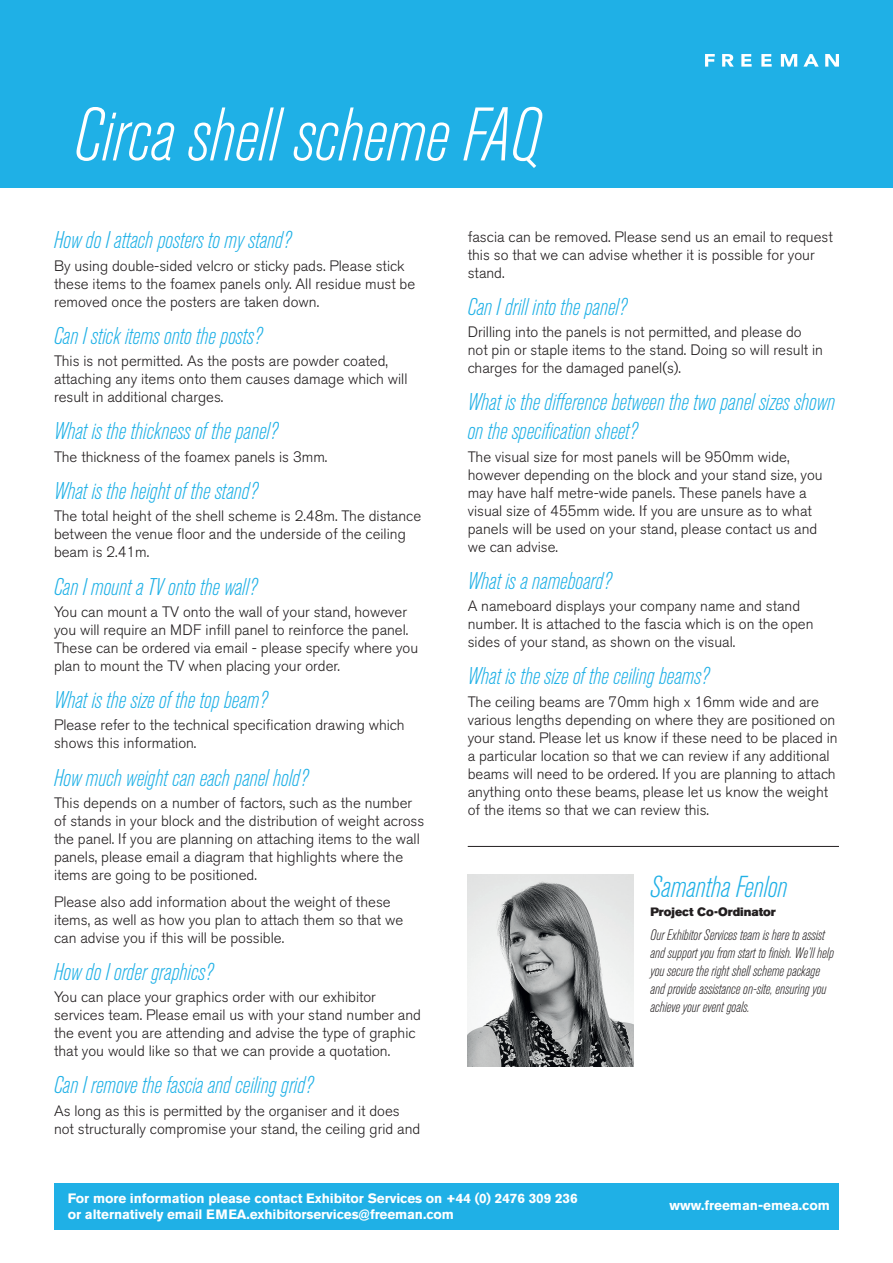
<style>
.page{position:relative;width:893px;height:1263px;background:#fff}
.page>*{position:absolute;margin:0;border:0;box-sizing:border-box;transform-origin:0 0}
.t1{font:italic 300 condensed 75px "Akzidenz Grotesk BE";color:#fff}
.t2{font:italic 300 condensed 30px "Akzidenz Grotesk BE";color:#1fb0e6}
.t3{font:italic 300 condensed 24px/28.8px "Akzidenz Grotesk BE";color:#1fb0e6}
.t4{font:300 15px/18px "Akzidenz Grotesk BE";color:#231f20}
.t5{font:italic 300 condensed 15px/18px "Akzidenz Grotesk BE";color:#231f20}
.t6{font:700 13.5px/16.2px "Akzidenz Grotesk BE";letter-spacing:-.005em;color:#fff}
.t7{font:12px "Akzidenz Grotesk BE Super";color:#231f20}
</style>
<div class="page">
<div style="left:0;top:0;width:893px;height:188px;background:#1fb0e6"></div>
<svg style="left:825px;top:54px;width:14px;height:13px"></svg>
<svg style="left:705px;top:54px;width:10px;height:13px"></svg>
<svg style="left:722px;top:54px;width:12px;height:13px"></svg>
<svg style="left:741px;top:54px;width:11px;height:13px"></svg>
<svg style="left:761px;top:54px;width:11px;height:13px"></svg>
<svg style="left:781px;top:54px;width:16px;height:13px"></svg>
<svg style="left:803px;top:54px;width:16px;height:13px"></svg>
<hr style="left:468px;top:846px;width:371px;height:1px;background:#231f20">
<img style="left:468px;top:875px;width:166px;height:192px">
<div style="left:54px;top:1182px;width:785px;height:47px;background:#1fb0e6"></div>
<h1 class="t1" style="left:74px;top:94px;width:468px">Circa shell scheme FAQ</h1>
<h3 class="t3" style="left:54px;top:226px;width:239px">How do I attach posters to my stand?</h3>
<p class="t4" style="left:54px;top:257px;width:363px">By using double-sided velcro or sticky pads. Please stick these items to the foamex panels only. All residue must be removed once the posters are taken down.</p>
<h3 class="t3" style="left:54px;top:322px;width:210px">Can I stick items onto the posts?</h3>
<p class="t4" style="left:54px;top:352px;width:355px">This is not permitted. As the posts are powder coated, attaching any items onto them causes damage which will result in additional charges.</p>
<h3 class="t3" style="left:54px;top:417px;width:226px">What is the thickness of the panel?</h3>
<p class="t4" style="left:54px;top:448px;width:275px">The thickness of the foamex panels is 3mm.</p>
<h3 class="t3" style="left:54px;top:477px;width:206px">What is the height of the stand?</h3>
<p class="t4" style="left:54px;top:507px;width:369px">The total height of the shell scheme is 2.48m. The distance between the venue floor and the underside of the ceiling beam is 2.41m.</p>
<h3 class="t3" style="left:54px;top:573px;width:205px">Can I mount a TV onto the wall?</h3>
<p class="t4" style="left:54px;top:603px;width:366px">You can mount a TV onto the wall of your stand, however you will require an MDF infill panel to reinforce the panel.<br>These can be ordered via email - please specify where you plan to mount the TV when placing your order.</p>
<h3 class="t3" style="left:54px;top:686px;width:215px">What is the size of the top beam?</h3>
<p class="t4" style="left:54px;top:716px;width:352px">Please refer to the technical specification drawing which shows this information.</p>
<h3 class="t3" style="left:54px;top:764px;width:256px">How much weight can each panel hold?</h3>
<p class="t4" style="left:54px;top:794px;width:372px">This depends on a number of factors, such as the number of stands in your block and the distribution of weight across the panel. If you are planning on attaching items to the wall panels, please email a diagram that highlights where the items are going to be positioned.</p>
<p class="t4" style="left:54px;top:893px;width:351px">Please also add information about the weight of these items, as well as how you plan to attach them so that we can advise you if this will be possible.</p>
<h3 class="t3" style="left:54px;top:958px;width:161px">How do I order graphics?</h3>
<p class="t4" style="left:54px;top:988px;width:369px">You can place your graphics order with our exhibitor services team. Please email us with your stand number and the event you are attending and advise the type of graphic that you would like so that we can provide a quotation.</p>
<h3 class="t3" style="left:54px;top:1071px;width:261px">Can I remove the fascia and ceiling grid?</h3>
<p class="t4" style="left:54px;top:1102px;width:368px">As long as this is permitted by the organiser and it does not structurally compromise your stand, the ceiling grid and</p>
<p class="t4" style="left:468px;top:228px;width:366px">fascia can be removed. Please send us an email to request this so that we can advise whether it is possible for your stand.</p>
<h3 class="t3" style="left:468px;top:293px;width:161px">Can I drill into the panel?</h3>
<p class="t4" style="left:468px;top:323px;width:357px">Drilling into the panels is not permitted, and please do not pin or staple items to the stand. Doing so will result in charges for the damaged panel(s).</p>
<h3 class="t3" style="left:468px;top:388px;width:369px">What is the difference between the two panel sizes shown on the specification sheet?</h3>
<p class="t4" style="left:468px;top:448px;width:356px">The visual size for most panels will be 950mm wide, however depending on the block and your stand size, you may have half metre-wide panels. These panels have a visual size of 455mm wide. If you are unsure as to what panels will be used on your stand, please contact us and we can advise.</p>
<h3 class="t3" style="left:468px;top:567px;width:145px">What is a nameboard?</h3>
<p class="t4" style="left:468px;top:597px;width:347px">A nameboard displays your company name and stand number. It is attached to the fascia which is on the open sides of your stand, as shown on the visual.</p>
<h3 class="t3" style="left:468px;top:662px;width:243px">What is the size of the ceiling beams?</h3>
<p class="t4" style="left:468px;top:693px;width:371px">The ceiling beams are 70mm high x 16mm wide and are various lengths depending on where they are positioned on your stand. Please let us know if these need to be placed in a particular location so that we can review if any additional beams will need to be ordered. If you are planning to attach anything onto these beams, please let us know the weight of the items so that we can review this.</p>
<h2 class="t2" style="left:650px;top:871px;width:139px">Samantha Fenlon</h2>
<p class="t7" style="left:650px;top:904px;width:127px">Project Co-Ordinator</p>
<p class="t5" style="left:650px;top:926px;width:185px">Our Exhibitor Services team is here to assist and support you from start to finish. We’ll help you secure the right shell scheme package and provide assistance on-site, ensuring you achieve your event goals.</p>
<p class="t6" style="left:68px;top:1190px;width:511px">For more information please contact Exhibitor Services on +44 (0) 2476 309 236 or alternatively email EMEA.exhibitorservices@freeman.com</p>
<p class="t6" style="left:669px;top:1197px;width:162px">www.freeman-emea.com</p>
</div>
